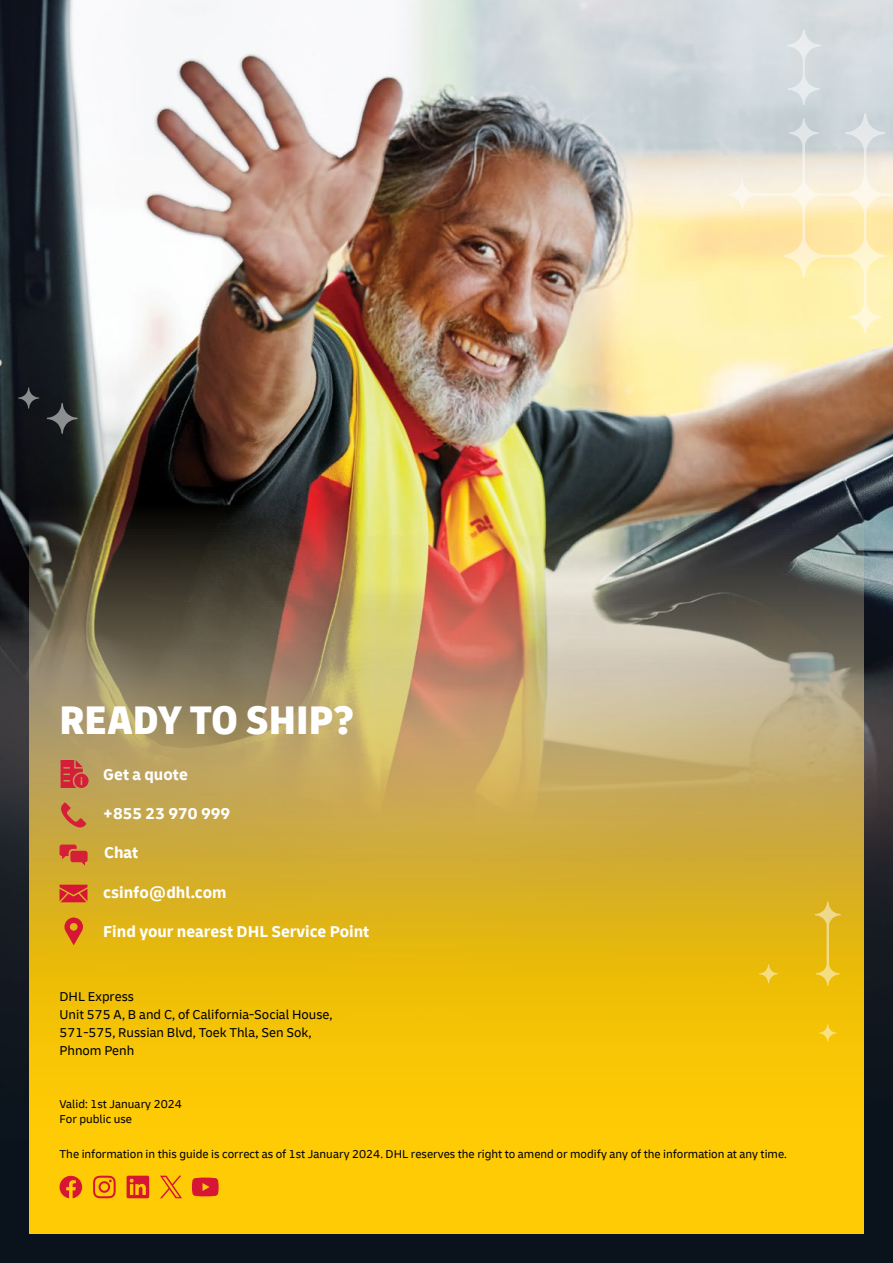
<style>
.page{position:relative;width:893px;height:1263px;background:#fff}
.page>*{position:absolute;margin:0;border:0;box-sizing:border-box;transform-origin:0 0}
.H2_Masthead_Headline{font:900 condensed 42px "Delivery";color:#fff}
.P_back_page{font:700 16.5px "Delivery";color:#fff}
.P_Copy_text{font:13.5px "Delivery";color:#000}
.NOTE_Footer_text{font:12px "Delivery";color:#000}
</style>
<div class="page">
<img style="left:0;top:0;width:893px;height:1263px">
<img style="left:30px;top:469px;width:833px;height:764px">
<svg style="left:61px;top:760px;width:28px;height:28px"></svg>
<svg style="left:61px;top:802px;width:25px;height:25px"></svg>
<svg style="left:60px;top:844px;width:28px;height:22px"></svg>
<svg style="left:60px;top:885px;width:27px;height:17px"></svg>
<svg style="left:64px;top:917px;width:19px;height:28px"></svg>
<svg style="left:60px;top:1176px;width:22px;height:22px"></svg>
<svg style="left:93px;top:1176px;width:23px;height:22px"></svg>
<svg style="left:127px;top:1176px;width:22px;height:22px"></svg>
<svg style="left:160px;top:1176px;width:22px;height:22px"></svg>
<svg style="left:192px;top:1177px;width:27px;height:19px"></svg>
<svg style="left:727px;top:113px;width:166px;height:221px;background:#f2e9c0"></svg>
<svg style="left:787px;top:30px;width:34px;height:75px;background:#d8dee1"></svg>
<svg style="left:18px;top:387px;width:21px;height:22px"></svg>
<svg style="left:47px;top:403px;width:31px;height:31px"></svg>
<svg style="left:819px;top:1024px;width:18px;height:18px"></svg>
<svg style="left:815px;top:901px;width:26px;height:85px;background:#e6be28"></svg>
<svg style="left:759px;top:964px;width:19px;height:19px"></svg>
<h2 class="H2_Masthead_Headline" style="left:60px;top:694px;width:296px">READY TO SHIP?</h2>
<p class="P_back_page" style="left:103px;top:764px;width:86px">Get a quote</p>
<p class="P_back_page" style="left:103px;top:803px;width:128px">+855 23 970 999</p>
<p class="P_back_page" style="left:104px;top:842px;width:36px">Chat</p>
<p class="P_back_page" style="left:103px;top:882px;width:125px">csinfo@dhl.com</p>
<p class="P_back_page" style="left:103px;top:921px;width:267px">Find your nearest DHL Service Point</p>
<p class="P_Copy_text" style="left:60px;top:988px;width:76px">DHL Express</p>
<p class="P_Copy_text" style="left:60px;top:1006px;width:275px">Unit 575 A, B and C, of California-Social House,</p>
<p class="P_Copy_text" style="left:60px;top:1024px;width:253px">571-575, Russian Blvd, Toek Thla, Sen Sok,</p>
<p class="P_Copy_text" style="left:60px;top:1042px;width:76px">Phnom Penh</p>
<p class="NOTE_Footer_text" style="left:60px;top:1097px;width:124px">Valid: 1st January 2024</p>
<p class="NOTE_Footer_text" style="left:60px;top:1111px;width:74px">For public use</p>
<p class="NOTE_Footer_text" style="left:60px;top:1147px;width:729px">The information in this guide is correct as of 1st January 2024. DHL reserves the right to amend or modify any of the information at any time.</p>
</div>
